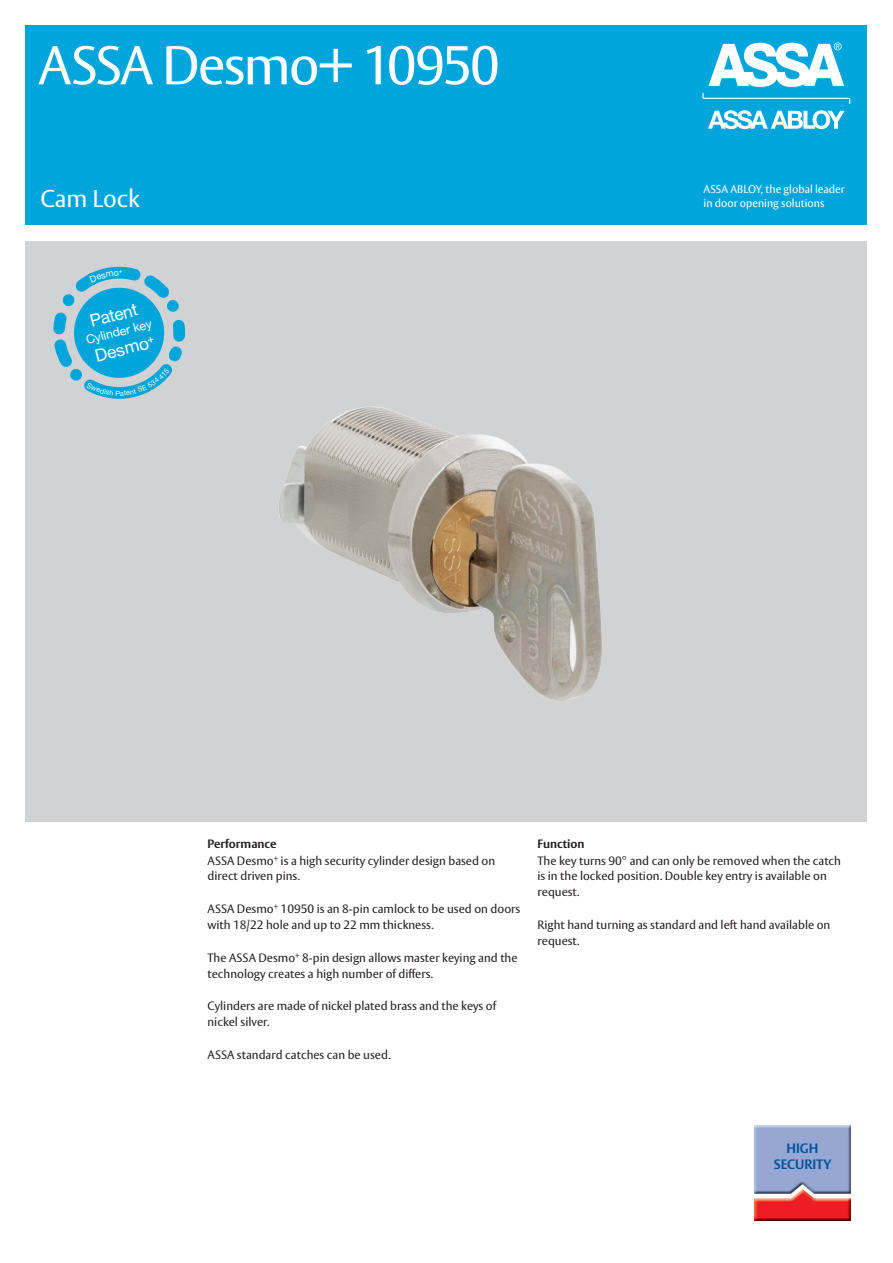
<style>
.page{position:relative;width:893px;height:1263px;background:#fff}
.page>*{position:absolute;margin:0;border:0;box-sizing:border-box;transform-origin:0 0}
.Huvudrubrik_framsida{font:54px "ASSA Vesta";letter-spacing:-.035em;color:#fff}
.Underrubrik_framsida{font:24px "ASSA Vesta";color:#fff}
.t1{font:17.4px/35px "Helvetica Neue";color:#fff}
.t2{font:700 13.5px/16.5px "ASSA Vesta";color:#01529b;text-align:center}
.t3{font:12.3px "Helvetica Neue";color:#fff}
.Brödtext{font:12px/15.8px "ASSA Vesta";color:#231f20}
.Brödtext_rubrik{font:700 12px "ASSA Vesta";color:#231f20}
.t4{font:10.95px/14px "ASSA Vesta";color:#fff}
.t5{font:500 5.4px "Helvetica Neue";color:#fff}
</style>
<div class="page">
<div style="left:26px;top:242px;width:841px;height:580px;background:#d1d2d4"></div>
<div style="left:26px;top:26px;width:841px;height:199px;background:#00a6db"></div>
<svg style="left:702px;top:93px;width:148px;height:11px"></svg>
<svg style="left:708px;top:110px;width:137px;height:19px"></svg>
<svg style="left:708px;top:43px;width:136px;height:44px"></svg>
<img style="left:755px;top:1125px;width:95px;height:95px">
<img style="left:279px;top:406px;width:323px;height:295px">
<svg style="left:53px;top:266px;width:133px;height:133px"></svg>
<p class="Huvudrubrik_framsida" style="left:38px;top:33px;width:463px">ASSA Desmo+ 10950</p>
<p class="Underrubrik_framsida" style="left:40px;top:184px;width:101px">Cam Lock</p>
<p class="t5" style="left:119px;top:268px;width:5px">+</p>
<p class="t1" style="left:82px;top:304px;width:56px;rotate:-14deg">Patent<br>Desmo</p>
<p class="t3" style="left:84px;top:333px;width:69px;rotate:-14deg">Cylinder key</p>
<p class="t4" style="left:703px;top:183px;width:143px">ASSA ABLOY, the global leader in door opening solutions</p>
<p class="Brödtext_rubrik" style="left:207px;top:837px;width:71px">Performance</p>
<p class="Brödtext" style="left:207px;top:853px;width:289px">ASSA Desmo<sup>+</sup> is a high security cylinder design based on direct driven pins.</p>
<p class="Brödtext" style="left:207px;top:902px;width:314px">ASSA Desmo<sup>+</sup> 10950 is an 8-pin camlock to be used on doors with 18/22 hole and up to 22 mm thickness.</p>
<p class="Brödtext" style="left:207px;top:950px;width:312px">The ASSA Desmo<sup>+</sup> 8-pin design allows master keying and the technology creates a high number of differs.</p>
<p class="Brödtext" style="left:207px;top:999px;width:290px">Cylinders are made of nickel plated brass and the keys of nickel silver.</p>
<p class="Brödtext" style="left:207px;top:1047px;width:185px">ASSA standard catches can be used.</p>
<p class="Brödtext_rubrik" style="left:537px;top:837px;width:49px">Function</p>
<p class="Brödtext" style="left:537px;top:853px;width:305px">The key turns 90° and can only be removed when the catch is in the locked position. Double key entry is available on request.</p>
<p class="Brödtext" style="left:537px;top:917px;width:294px">Right hand turning as standard and left hand available on request.</p>
<p class="t2" style="left:774px;top:1140px;width:59px">HIGH<br>SECURITY</p>
</div>
